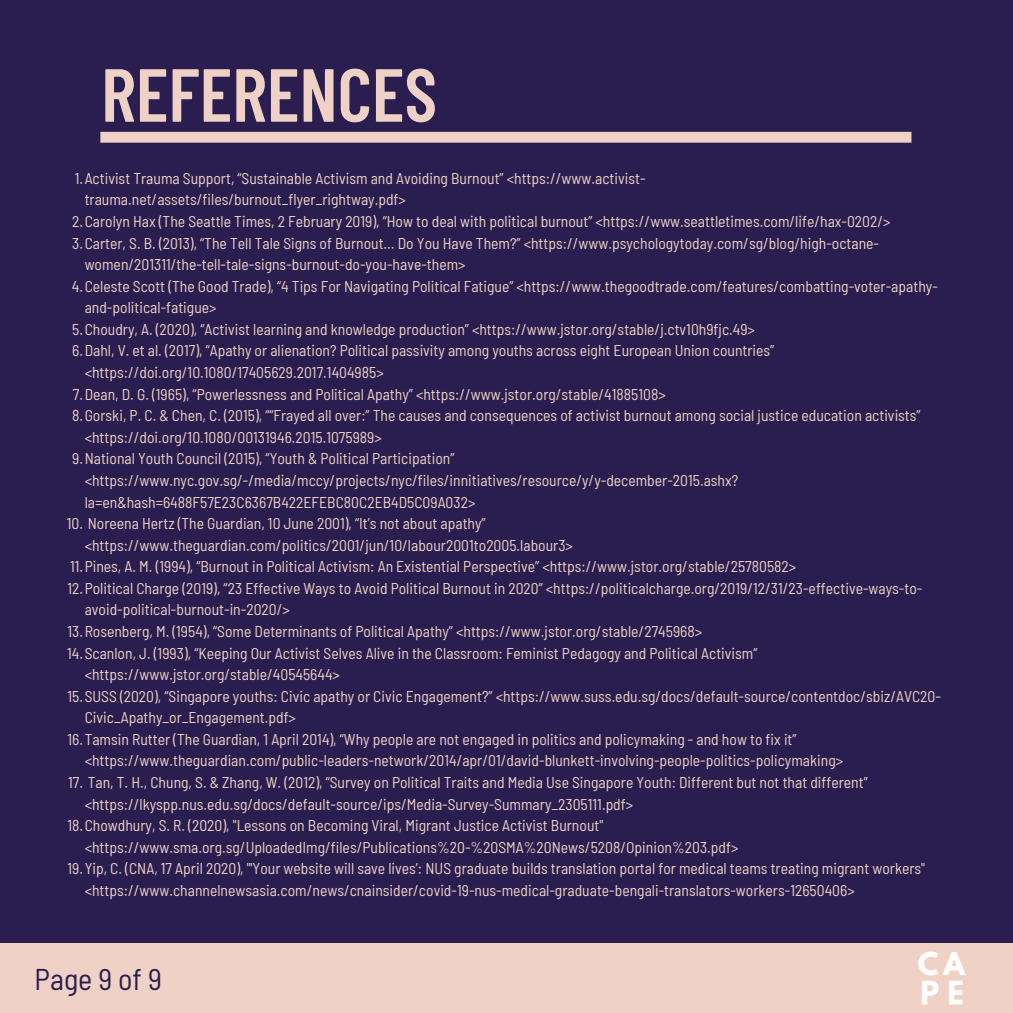
<style>
.page{position:relative;width:1013px;height:1013px;background:#fff}
.page>*{position:absolute;margin:0;border:0;box-sizing:border-box;transform-origin:0 0}
.t1{font:600 75px "Barlow Condensed";color:#efd2c5}
.t2{font:semi-condensed 30px "Barlow";color:#2a1e50}
.t3{font:semi-condensed 15.62px "Barlow";color:#efd2c5}
</style>
<div class="page">
<div style="left:0;top:0;width:1012px;height:1012px;background:#2a1e50"></div>
<div style="left:0;top:943px;width:1012px;height:69px;background:#efd2c5"></div>
<img style="left:918px;top:951px;width:48px;height:54px">
<svg style="left:100px;top:132px;width:811px;height:11px;background:#e8ccc1"></svg>
<h1 class="t1" style="left:101px;top:47px;width:337px">REFERENCES</h1>
<p class="t3" style="left:75px;top:168px;width:572px">1.Activist Trauma Support, “Sustainable Activism and Avoiding Burnout” &lt;https://www.activist-</p>
<p class="t3" style="left:85px;top:190px;width:323px">trauma.net/assets/files/burnout_flyer_rightway.pdf&gt;</p>
<p class="t3" style="left:72px;top:211px;width:820px">2.Carolyn Hax (The Seattle Times, 2 February 2019), “How to deal with political burnout” &lt;https://www.seattletimes.com/life/hax-0202/&gt;</p>
<p class="t3" style="left:72px;top:233px;width:808px">3.Carter, S. B. (2013), “The Tell Tale Signs of Burnout… Do You Have Them?” &lt;https://www.psychologytoday.com/sg/blog/high-octane-</p>
<p class="t3" style="left:85px;top:254px;width:382px">women/201311/the-tell-tale-signs-burnout-do-you-have-them&gt;</p>
<p class="t3" style="left:72px;top:276px;width:867px">4.Celeste Scott (The Good Trade), “4 Tips For Navigating Political Fatigue” &lt;https://www.thegoodtrade.com/features/combatting-voter-apathy-</p>
<p class="t3" style="left:85px;top:298px;width:133px">and-political-fatigue&gt;</p>
<p class="t3" style="left:72px;top:319px;width:684px">5.Choudry, A. (2020), “Activist learning and knowledge production” &lt;https://www.jstor.org/stable/j.ctv10h9fjc.49&gt;</p>
<p class="t3" style="left:72px;top:341px;width:703px">6.Dahl, V. et al. (2017), “Apathy or alienation? Political passivity among youths across eight European Union countries”</p>
<p class="t3" style="left:85px;top:362px;width:300px">&lt;https://doi.org/10.1080/17405629.2017.1404985&gt;</p>
<p class="t3" style="left:73px;top:384px;width:594px">7.Dean, D. G. (1965), “Powerlessness and Political Apathy” &lt;https://www.jstor.org/stable/41885108&gt;</p>
<p class="t3" style="left:72px;top:405px;width:850px">8.Gorski, P. C. &amp; Chen, C. (2015), ““Frayed all over:” The causes and consequences of activist burnout among social justice education activists”</p>
<p class="t3" style="left:85px;top:427px;width:299px">&lt;https://doi.org/10.1080/00131946.2015.1075989&gt;</p>
<p class="t3" style="left:72px;top:449px;width:384px">9.National Youth Council (2015), “Youth &amp; Political Participation”</p>
<p class="t3" style="left:85px;top:470px;width:655px">&lt;https://www.nyc.gov.sg/-/media/mccy/projects/nyc/files/innitiatives/resource/y/y-december-2015.ashx?</p>
<p class="t3" style="left:85px;top:492px;width:392px">la=en&amp;hash=6488F57E23C6367B422EFEBC80C2EB4D5C09A032&gt;</p>
<p class="t3" style="left:67px;top:513px;width:420px">10. Noreena Hertz (The Guardian, 10 June 2001), “It’s not about apathy”</p>
<p class="t3" style="left:85px;top:535px;width:490px">&lt;https://www.theguardian.com/politics/2001/jun/10/labour2001to2005.labour3&gt;</p>
<p class="t3" style="left:70px;top:556px;width:727px">11.Pines, A. M. (1994), “Burnout in Political Activism: An Existential Perspective” &lt;https://www.jstor.org/stable/25780582&gt;</p>
<p class="t3" style="left:67px;top:578px;width:856px">12.Political Charge (2019), “23 Effective Ways to Avoid Political Burnout in 2020” &lt;https://politicalcharge.org/2019/12/31/23-effective-ways-to-</p>
<p class="t3" style="left:85px;top:599px;width:207px">avoid-political-burnout-in-2020/&gt;</p>
<p class="t3" style="left:68px;top:621px;width:636px">13.Rosenberg, M. (1954), “Some Determinants of Political Apathy” &lt;https://www.jstor.org/stable/2745968&gt;</p>
<p class="t3" style="left:67px;top:643px;width:691px">14.Scanlon, J. (1993), “Keeping Our Activist Selves Alive in the Classroom: Feminist Pedagogy and Political Activism”</p>
<p class="t3" style="left:85px;top:664px;width:257px">&lt;https://www.jstor.org/stable/40545644&gt;</p>
<p class="t3" style="left:68px;top:686px;width:875px">15.SUSS (2020), “Singapore youths: Civic apathy or Civic Engagement?” &lt;https://www.suss.edu.sg/docs/default-source/contentdoc/sbiz/AVC20-</p>
<p class="t3" style="left:85px;top:707px;width:213px">Civic_Apathy_or_Engagement.pdf&gt;</p>
<p class="t3" style="left:68px;top:729px;width:730px">16.Tamsin Rutter (The Guardian, 1 April 2014), “Why people are not engaged in politics and policymaking - and how to fix it”</p>
<p class="t3" style="left:85px;top:750px;width:760px">&lt;https://www.theguardian.com/public-leaders-network/2014/apr/01/david-blunkett-involving-people-politics-policymaking&gt;</p>
<p class="t3" style="left:68px;top:772px;width:801px">17. Tan, T. H., Chung, S. &amp; Zhang, W. (2012), “Survey on Political Traits and Media Use Singapore Youth: Different but not that different”</p>
<p class="t3" style="left:85px;top:794px;width:550px">&lt;https://lkyspp.nus.edu.sg/docs/default-source/ips/Media-Survey-Summary_2305111.pdf&gt;</p>
<p class="t3" style="left:67px;top:815px;width:537px">18.Chowdhury, S. R. (2020), "Lessons on Becoming Viral, Migrant Justice Activist Burnout"</p>
<p class="t3" style="left:85px;top:837px;width:655px">&lt;https://www.sma.org.sg/UploadedImg/files/Publications%20-%20SMA%20News/5208/Opinion%203.pdf&gt;</p>
<p class="t3" style="left:68px;top:858px;width:859px">19.Yip, C. (CNA, 17 April 2020), "'Your website will save lives’: NUS graduate builds translation portal for medical teams treating migrant workers"</p>
<p class="t3" style="left:85px;top:880px;width:771px">&lt;https://www.channelnewsasia.com/news/cnainsider/covid-19-nus-medical-graduate-bengali-translators-workers-12650406&gt;</p>
<h2 class="t2" style="left:35px;top:960px;width:129px">Page 9 of 9</h2>
</div>
